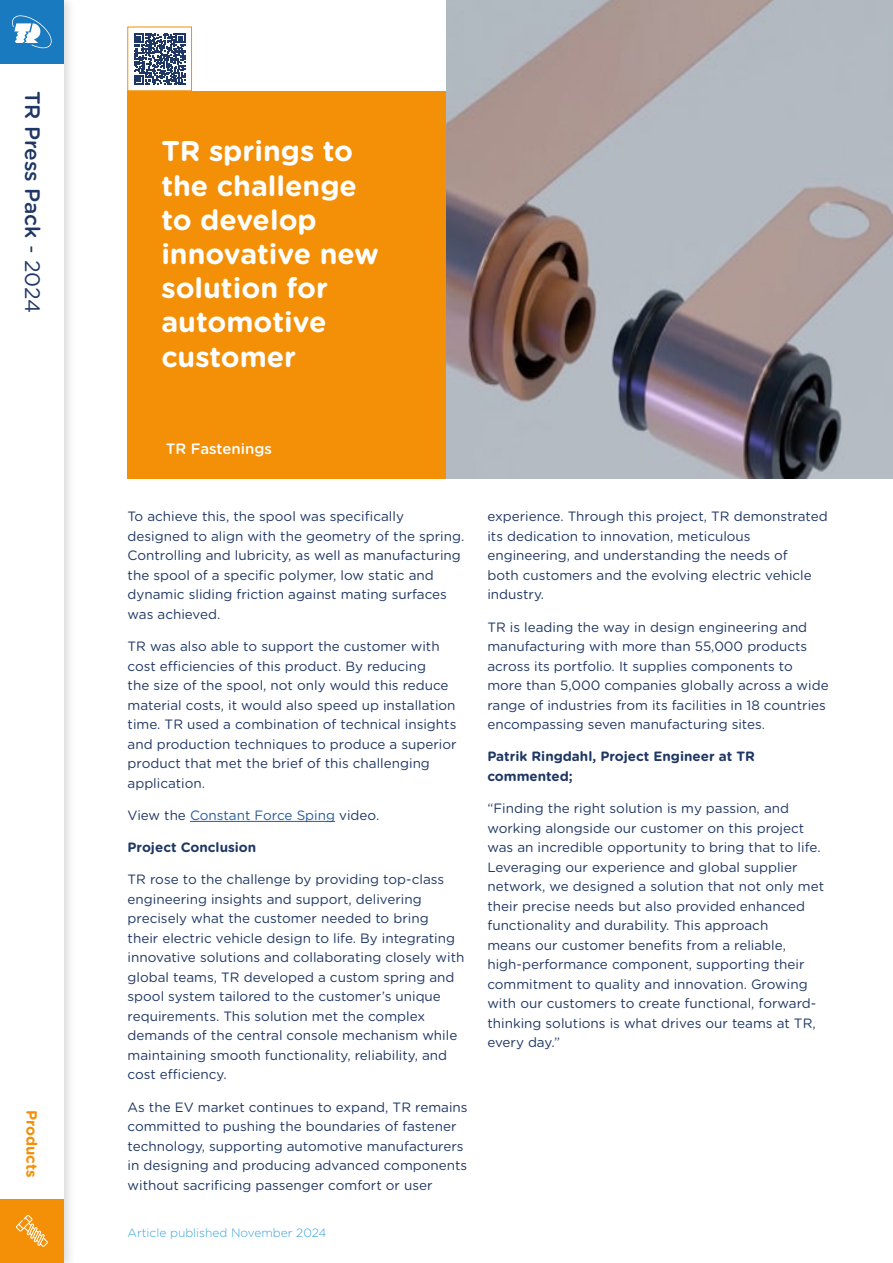
<style>
.page{position:relative;width:893px;height:1263px;background:#fff}
.page>*{position:absolute;margin:0;border:0;box-sizing:border-box;transform-origin:0 0}
.t1{font:700 28.5px/34.2px "Gotham Rounded";color:#fff}
.t2{font:500 21px "Gotham Rounded";color:#1f3765}
.t3{font:500 15px "Gotham Rounded";color:#fff}
.t4{font:700 15px "Gotham Rounded";color:#f39008}
.t5{font:13.5px/19.5px "Gotham Rounded";color:#1f3764}
.t6{font:700 13.5px/19.5px "Gotham Rounded";color:#1f3764}
.t7{font:13.5px "Gotham Rounded";color:#275b9b}
.t8{font:300 12px "Gotham Rounded";color:#38a2dc}
.s1{font-weight:400}
.s2{color:#1f3764}
</style>
<div class="page">
<div style="left:0;top:0;width:77px;height:1263px;background:#000;opacity:.15"></div>
<div style="left:0;top:0;width:64px;height:1263px;background:#fff"></div>
<div style="left:0;top:1199px;width:64px;height:64px;background:#f39008"></div>
<div style="left:0;top:0;width:64px;height:64px;background:#1a7abf"></div>
<svg style="left:12px;top:15px;width:40px;height:34px"></svg>
<div style="left:128px;top:91px;width:320px;height:387px;background:#f39008"></div>
<svg style="left:16px;top:1215px;width:32px;height:32px"></svg>
<svg style="left:134px;top:33px;width:51px;height:52px"></svg>
<img style="left:446px;top:0;width:447px;height:478px">
<hr style="left:190px;top:821px;width:145px;height:1px;background:#275b9b">
<h2 class="t2" style="left:47px;top:91px;width:224px;rotate:90deg">TR Press Pack <span class="s1">- 2024</span></h2>
<p class="t4" style="left:43px;top:1109px;width:69px;rotate:90deg">Products</p>
<h1 class="t1" style="left:161px;top:133px;width:219px">TR springs to the challenge to develop innovative new solution for automotive customer</h1>
<p class="t3" style="left:166px;top:438px;width:108px">TR Fastenings</p>
<p class="t5" style="left:128px;top:506px;width:338px">To achieve this, the spool was specifically designed to align with the geometry of the spring.<br>Controlling and lubricity, as well as manufacturing the spool of a specific polymer, low static and dynamic sliding friction against mating surfaces was achieved.</p>
<p class="t5" style="left:128px;top:636px;width:331px">TR was also able to support the customer with cost efficiencies of this product. By reducing<br>the size of the spool, not only would this reduce material costs, it would also speed up installation time. TR used a combination of technical insights and production techniques to produce a superior product that met the brief of this challenging application.</p>
<p class="t7" style="left:128px;top:806px;width:253px"><span class="s2">View the</span> Constant Force Sping <span class="s2">video.</span></p>
<p class="t6" style="left:128px;top:837px;width:130px">Project Conclusion</p>
<p class="t5" style="left:128px;top:869px;width:338px">TR rose to the challenge by providing top-class engineering insights and support, delivering precisely what the customer needed to bring<br>their electric vehicle design to life. By integrating innovative solutions and collaborating closely with global teams, TR developed a custom spring and spool system tailored to the customer’s unique requirements. This solution met the complex demands of the central console mechanism while maintaining smooth functionality, reliability, and cost efficiency.</p>
<p class="t5" style="left:128px;top:1096px;width:342px">As the EV market continues to expand, TR remains committed to pushing the boundaries of fastener technology, supporting automotive manufacturers in designing and producing advanced components without sacrificing passenger comfort or user</p>
<p class="t8" style="left:128px;top:1224px;width:200px">Article published November 2024</p>
<p class="t5" style="left:487px;top:506px;width:342px">experience. Through this project, TR demonstrated its dedication to innovation, meticulous engineering, and understanding the needs of<br>both customers and the evolving electric vehicle industry.</p>
<p class="t5" style="left:487px;top:616px;width:343px">TR is leading the way in design engineering and manufacturing with more than 55,000 products across its portfolio. It supplies components to more than 5,000 companies globally across a wide range of industries from its facilities in 18 countries encompassing seven manufacturing sites.</p>
<p class="t6" style="left:487px;top:746px;width:269px">Patrik Ringdahl, Project Engineer at TR commented;</p>
<p class="t5" style="left:487px;top:798px;width:338px">“Finding the right solution is my passion, and working alongside our customer on this project was an incredible opportunity to bring that to life.<br>Leveraging our experience and global supplier network, we designed a solution that not only met their precise needs but also provided enhanced functionality and durability. This approach<br>means our customer benefits from a reliable, high-performance component, supporting their commitment to quality and innovation. Growing with our customers to create functional, forward&shy;thinking solutions is what drives our teams at TR, every day.”</p>
</div>
